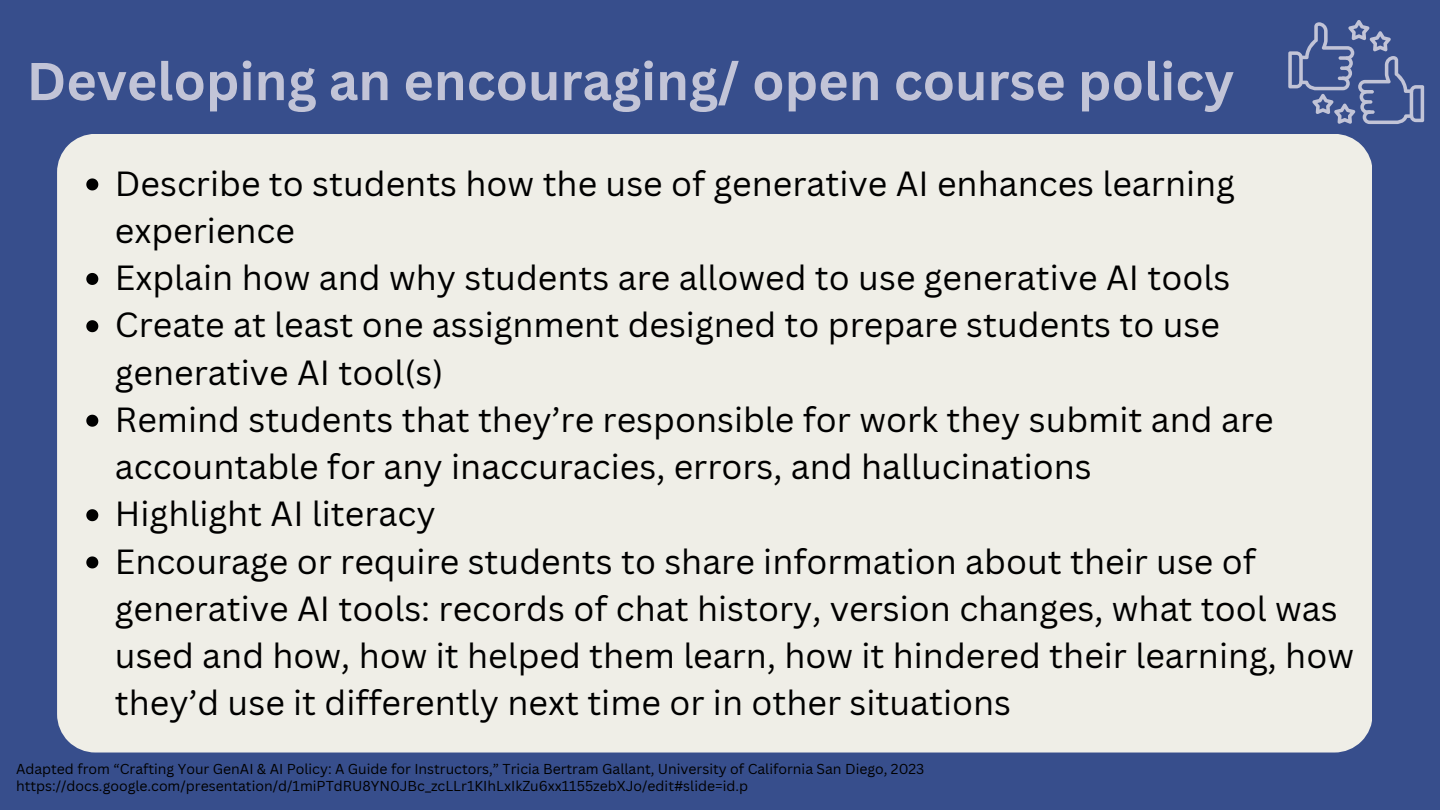
<style>
.page{position:relative;width:1440px;height:810px;background:#374e8c}
.page>*{position:absolute;margin:0;border:0;box-sizing:border-box;transform-origin:0 0}
.t1{font:700 52px "Canva Sans";color:#c2c4d7}
.t2{font:34px/47.2px "Canva Sans";color:#000}
.t3{font:14px "Canva Sans";color:#000}
</style>
<div class="page">
<div style="left:57px;top:134px;width:1315px;height:619px;background:#efeee7"></div>
<svg style="left:86px;top:178px;width:12px;height:12px"></svg>
<svg style="left:86px;top:273px;width:12px;height:12px"></svg>
<svg style="left:86px;top:320px;width:12px;height:12px"></svg>
<svg style="left:86px;top:415px;width:12px;height:12px"></svg>
<svg style="left:86px;top:509px;width:12px;height:12px"></svg>
<svg style="left:86px;top:556px;width:12px;height:12px"></svg>
<svg style="left:1288px;top:20px;width:136px;height:104px"></svg>
<h1 class="t1" style="left:27px;top:45px;width:1209px">Developing an encouraging/ open course policy</h1>
<p class="t2" style="left:115px;top:159px;width:1122px">Describe to students how the use of generative AI enhances learning experience</p>
<p class="t2" style="left:115px;top:253px;width:1117px">Explain how and why students are allowed to use generative AI tools</p>
<p class="t2" style="left:115px;top:301px;width:1107px">Create at least one assignment designed to prepare students to use generative AI tool(s)</p>
<p class="t2" style="left:115px;top:395px;width:1160px">Remind students that they’re responsible for work they submit and are accountable for any inaccuracies, errors, and hallucinations</p>
<p class="t2" style="left:115px;top:490px;width:322px">Highlight AI literacy</p>
<p class="t2" style="left:115px;top:537px;width:1241px">Encourage or require students to share information about their use of generative AI tools: records of chat history, version changes, what tool was used and how, how it helped them learn, how it hindered their learning, how they’d use it differently next time or in other situations</p>
<p class="t3" style="left:16px;top:759px;width:910px">Adapted from “Crafting Your GenAI &amp; AI Policy: A Guide for Instructors,” Tricia Bertram Gallant, University of California San Diego, 2023</p>
<p class="t3" style="left:16px;top:776px;width:734px">https://docs.google.com/presentation/d/1miPTdRU8YN0JBc_zcLLr1KIhLxIkZu6xx1155zebXJo/edit#slide=id.p</p>
</div>
